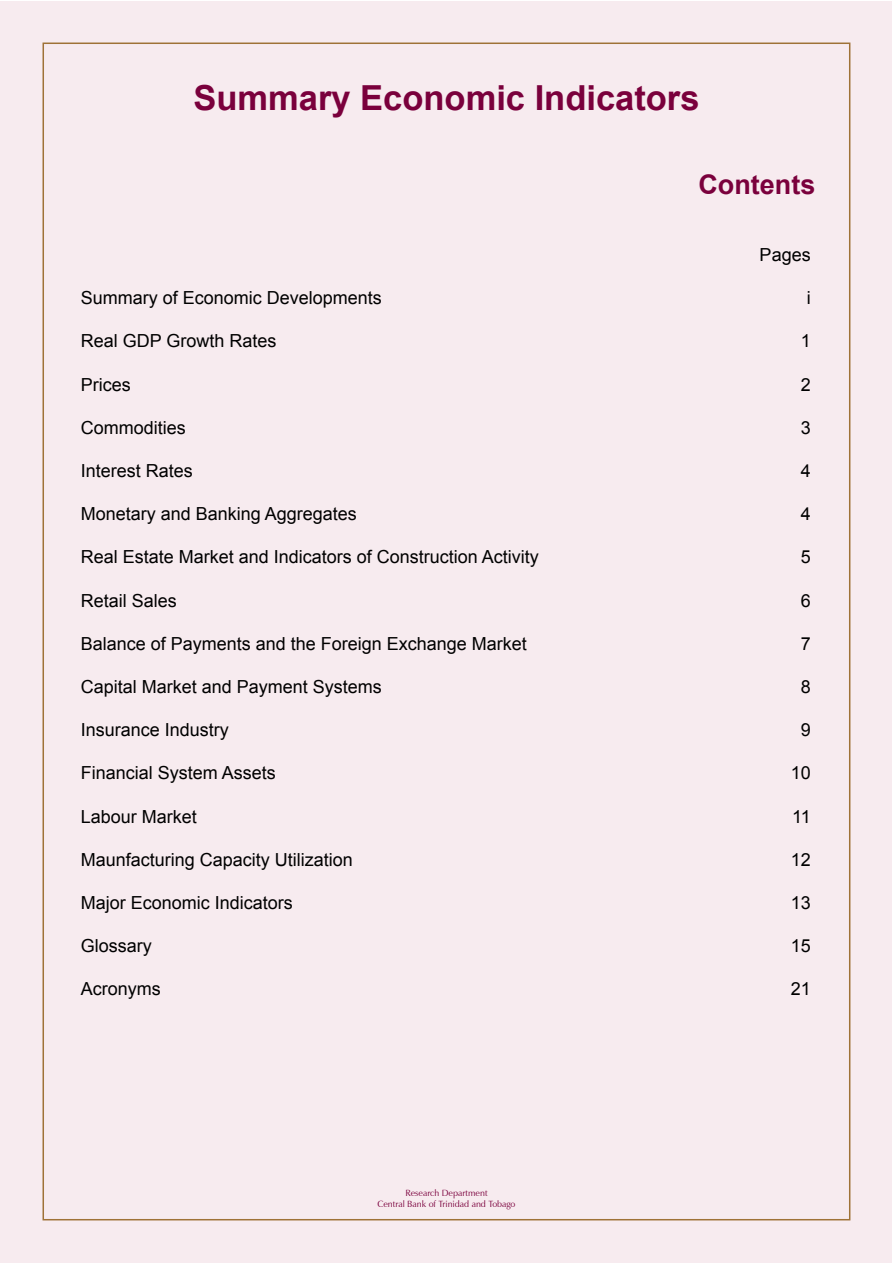
<style>
.page{position:relative;width:893px;height:1263px;background:#fff}
.page>*{position:absolute;margin:0;border:0;box-sizing:border-box;transform-origin:0 0}
.t1{font:700 34.5px "Arial";color:#7a003c}
.t2{font:700 27px "Arial";color:#7a003c}
.t3{font:18px "Arial";color:#000}
.t4{font:9px/10.8px "Zapf Humanist 601 BT";color:#7a003c;text-align:center}
</style>
<div class="page">
<div style="left:0;top:2px;width:891px;height:1261px;background:#f7ebef"></div>
<h1 class="t1" style="left:193px;top:75px;width:508px">Summary Economic Indicators</h1>
<h2 class="t2" style="left:698px;top:167px;width:118px">Contents</h2>
<p class="t3" style="left:760px;top:243px;width:53px">Pages</p>
<p class="t3" style="left:81px;top:286px;width:303px">Summary of Economic Developments</p>
<p class="t3" style="left:807px;top:286px;width:5px">i</p>
<p class="t3" style="left:81px;top:329px;width:197px">Real GDP Growth Rates</p>
<p class="t3" style="left:801px;top:329px;width:12px">1</p>
<p class="t3" style="left:81px;top:372px;width:52px">Prices</p>
<p class="t3" style="left:801px;top:372px;width:12px">2</p>
<p class="t3" style="left:81px;top:416px;width:107px">Commodities</p>
<p class="t3" style="left:801px;top:416px;width:12px">3</p>
<p class="t3" style="left:81px;top:459px;width:114px">Interest Rates</p>
<p class="t3" style="left:801px;top:459px;width:12px">4</p>
<p class="t3" style="left:81px;top:502px;width:278px">Monetary and Banking Aggregates</p>
<p class="t3" style="left:801px;top:502px;width:12px">4</p>
<p class="t3" style="left:81px;top:545px;width:460px">Real Estate Market and Indicators of Construction Activity</p>
<p class="t3" style="left:801px;top:545px;width:12px">5</p>
<p class="t3" style="left:81px;top:588px;width:98px">Retail Sales</p>
<p class="t3" style="left:801px;top:588px;width:12px">6</p>
<p class="t3" style="left:81px;top:632px;width:448px">Balance of Payments and the Foreign Exchange Market</p>
<p class="t3" style="left:801px;top:632px;width:12px">7</p>
<p class="t3" style="left:81px;top:675px;width:303px">Capital Market and Payment Systems</p>
<p class="t3" style="left:801px;top:675px;width:12px">8</p>
<p class="t3" style="left:81px;top:718px;width:150px">Insurance Industry</p>
<p class="t3" style="left:801px;top:718px;width:12px">9</p>
<p class="t3" style="left:81px;top:761px;width:197px">Financial System Assets</p>
<p class="t3" style="left:791px;top:761px;width:22px">10</p>
<p class="t3" style="left:81px;top:804px;width:118px">Labour Market</p>
<p class="t3" style="left:792px;top:804px;width:20px">11</p>
<p class="t3" style="left:81px;top:848px;width:274px">Maunfacturing Capacity Utilization</p>
<p class="t3" style="left:791px;top:848px;width:22px">12</p>
<p class="t3" style="left:81px;top:891px;width:214px">Major Economic Indicators</p>
<p class="t3" style="left:791px;top:891px;width:22px">13</p>
<p class="t3" style="left:81px;top:934px;width:73px">Glossary</p>
<p class="t3" style="left:791px;top:934px;width:22px">15</p>
<p class="t3" style="left:81px;top:977px;width:82px">Acronyms</p>
<p class="t3" style="left:791px;top:977px;width:22px">21</p>
<p class="t4" style="left:377px;top:1188px;width:140px">Research Department<br>Central Bank of Trinidad and Tobago</p>
</div>
